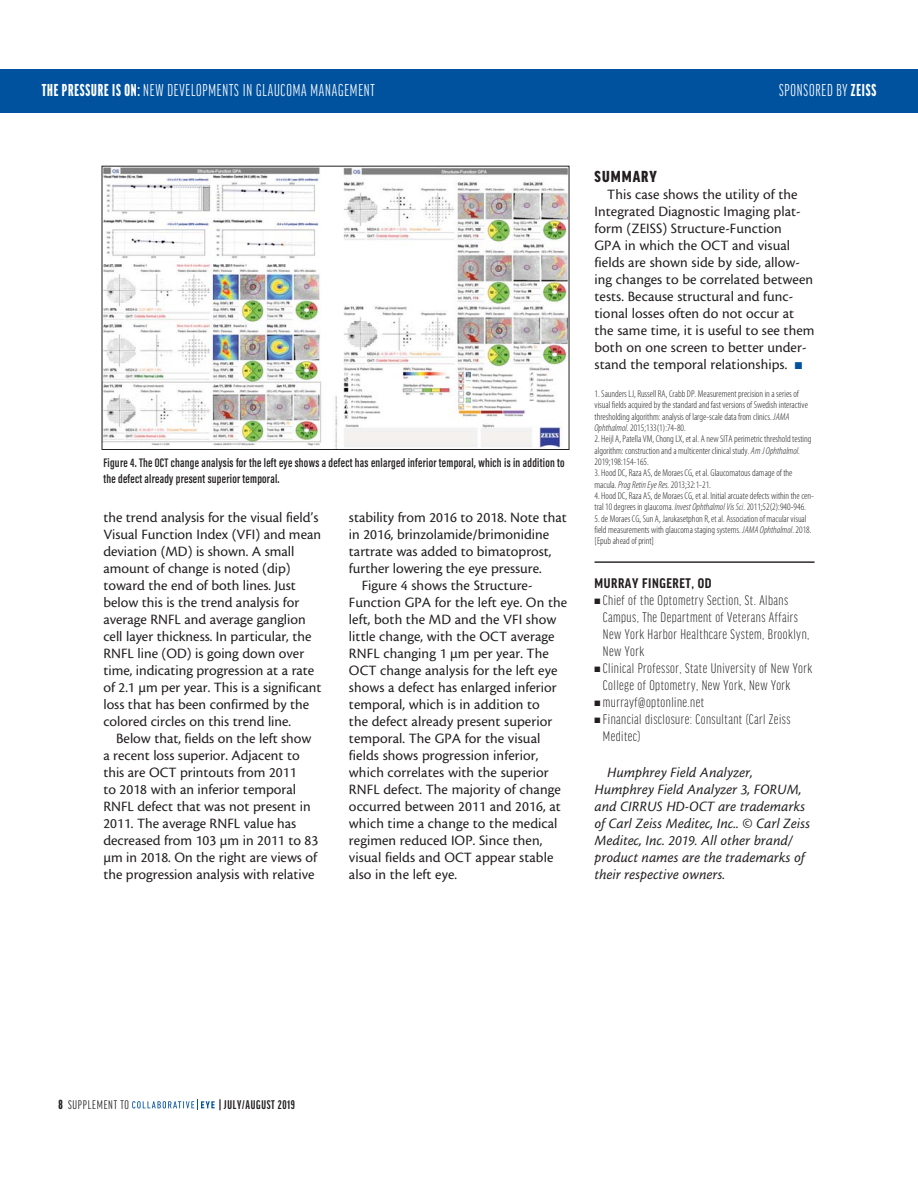
<style>
.page{position:relative;width:918px;height:1188px;background:#fff}
.page>*{position:absolute;margin:0;border:0;box-sizing:border-box;transform-origin:0 0}
.t1{font:18.45px "Good Headline Pro Comp";letter-spacing:.045em;color:#fff}
.t2{font:900 condensed 16.95px "Good Headline Pro";letter-spacing:.06em;color:#231f20}
.t3{font:14.85px/17px "Cronos MM.408.10.";letter-spacing:.005em;color:#231f20}
.t4{font:300 extra-condensed 14.85px/17px "Good Headline Pro";letter-spacing:.03em;color:#231f20}
.t5{font:14.85px/17px "Cronos MM It.408.10.";letter-spacing:.005em;color:#231f20}
.t6{font:700 condensed 14.85px "Good Headline Pro";letter-spacing:.04em;color:#231f20}
.t7{font:700 13.35px "Good Headline Pro Comp";letter-spacing:.05em;color:#231f20;scale:1.11 1}
.t8{font:13.35px "Good Headline Pro Comp";letter-spacing:.05em;color:#231f20;scale:1.11 1}
.t9{font:600 12.75px/15.6px "Acumin Pro Extra Cond";letter-spacing:.02em;color:#231f20}
.t10{font:9.9px/11.4px "Myriad MM.215.300.";color:#231f20}
.s1{font-weight:900}
.s2{font-family:"Myriad MM It.215.300."}
.s3{font-weight:900;font-size:14.1px}
</style>
<div class="page">
<div style="left:0;top:69px;width:918px;height:44px;background:#00529f"></div>
<svg style="left:132px;top:1099px;width:83px;height:11px"></svg>
<hr style="left:595px;top:561px;width:220px;height:2px;background:#231f20">
<img style="left:104px;top:168px;width:463px;height:280px">
<div style="left:102px;top:166px;width:467px;height:284px;border:1px solid #231f20"></div>
<p class="t1" style="left:42px;top:79px;width:335px"><span class="s1">THE PRESSURE IS ON:</span> NEW DEVELOPMENTS IN GLAUCOMA MANAGEMENT</p>
<p class="t1" style="left:779px;top:79px;width:99px">SPONSORED BY <span class="s1">ZEISS</span></p>
<p class="t9" style="left:103px;top:456px;width:463px">Figure 4. The OCT change analysis for the left eye shows a defect has enlarged inferior temporal, which is in addition to the defect already present superior temporal.</p>
<p class="t3" style="left:103px;top:509px;width:220px">the trend analysis for the visual field’s Visual Function Index (VFI) and mean deviation (MD) is shown. A small amount of change is noted (dip) toward the end of both lines. Just below this is the trend analysis for average RNFL and average ganglion cell layer thickness. In particular, the RNFL line (OD) is going down over time, indicating progression at a rate of 2.1 μm per year. This is a significant loss that has been confirmed by the colored circles on this trend line.</p>
<p class="t3" style="left:103px;top:730px;width:216px;text-indent:13px">Below that, fields on the left show a recent loss superior. Adjacent to this are OCT printouts from 2011<br>to 2018 with an inferior temporal RNFL defect that was not present in 2011. The average RNFL value has decreased from 103 μm in 2011 to 83 μm in 2018. On the right are views of the progression analysis with relative</p>
<p class="t3" style="left:349px;top:509px;width:219px">stability from 2016 to 2018. Note that</p>
<p class="t3" style="left:349px;top:526px;width:202px">in 2016, brinzolamide/brimonidine</p>
<p class="t3" style="left:349px;top:543px;width:204px">tartrate was added to bimatoprost,</p>
<p class="t3" style="left:349px;top:560px;width:194px">further lowering the eye pressure.</p>
<p class="t3" style="left:362px;top:577px;width:172px">Figure 4 shows the Structure-</p>
<p class="t3" style="left:349px;top:594px;width:220px">Function GPA for the left eye. On the</p>
<p class="t3" style="left:349px;top:611px;width:209px">left, both the MD and the VFI show</p>
<p class="t3" style="left:349px;top:628px;width:207px">little change, with the OCT average</p>
<p class="t3" style="left:349px;top:645px;width:201px">RNFL changing 1 μm per year. The</p>
<p class="t3" style="left:349px;top:662px;width:210px">OCT change analysis for the left eye</p>
<p class="t3" style="left:349px;top:679px;width:209px">shows a defect has enlarged inferior</p>
<p class="t3" style="left:349px;top:696px;width:192px">temporal, which is in addition to</p>
<p class="t3" style="left:349px;top:713px;width:205px">the defect already present superior</p>
<p class="t3" style="left:349px;top:730px;width:193px">temporal. The GPA for the visual</p>
<p class="t3" style="left:349px;top:747px;width:191px">fields shows progression inferior,</p>
<p class="t3" style="left:349px;top:764px;width:201px">which correlates with the superior</p>
<p class="t3" style="left:349px;top:781px;width:213px">RNFL defect. The majority of change</p>
<p class="t3" style="left:349px;top:798px;width:213px">occurred between 2011 and 2016, at</p>
<p class="t3" style="left:349px;top:815px;width:210px">which time a change to the medical</p>
<p class="t3" style="left:349px;top:832px;width:195px">regimen reduced IOP. Since then,</p>
<p class="t3" style="left:349px;top:849px;width:206px">visual fields and OCT appear stable</p>
<p class="t3" style="left:349px;top:866px;width:110px">also in the left eye.</p>
<p class="t2" style="left:595px;top:166px;width:64px">SUMMARY</p>
<p class="t3" style="left:595px;top:186px;width:222px;text-indent:13px">This case shows the utility of the Integrated Diagnostic Imaging plat&shy;form (ZEISS) Structure-Function<br>GPA in which the OCT and visual fields are shown side by side, allow&shy;ing changes to be correlated between tests. Because structural and func&shy;tional losses often do not occur at the same time, it is useful to see them both on one screen to better under&shy;stand the temporal relationships.</p>
<p class="t10" style="left:595px;top:389px;width:215px">1. Saunders LJ, Russell RA, Crabb DP. Measurement precision in a series of visual fields acquired by the standard and fast versions of Swedish interactive thresholding algorithm: analysis of large-scale data from clinics. <span class="s2">JAMA Ophthalmol</span>. 2015;133(1):74-80.</p>
<p class="t10" style="left:595px;top:434px;width:218px">2. Heijl A, Patella VM, Chong LX, et al. A new SITA perimetric threshold testing algorithm: construction and a multicenter clinical study. <span class="s2">Am J Ophthalmol</span>.<br>2019;198:154-165.</p>
<p class="t10" style="left:595px;top:468px;width:199px">3. Hood DC, Raza AS, de Moraes CG, et al. Glaucomatous damage of the macula. <span class="s2">Prog Retin Eye Res</span>. 2013;32:1-21.</p>
<p class="t10" style="left:595px;top:491px;width:221px">4. Hood DC, Raza AS, de Moraes CG, et al. Initial arcuate defects within the cen&shy;tral 10 degrees in glaucoma. <span class="s2">Invest Ophthalmol Vis Sci</span>. 2011;52(2):940-946.</p>
<p class="t10" style="left:595px;top:513px;width:219px">5. de Moraes CG, Sun A, Jarukasetphon R, et al. Association of macular visual field measurements with glaucoma staging systems. <span class="s2">JAMA Ophthalmol</span>. 2018. [Epub ahead of print]</p>
<p class="t6" style="left:595px;top:575px;width:118px">MURRAY FINGERET, OD</p>
<p class="t4" style="left:603px;top:593px;width:211px">Chief of the Optometry Section, St. Albans Campus, The Department of Veterans Affairs New York Harbor Healthcare System, Brooklyn, New York<br>Clinical Professor, State University of New York College of Optometry, New York, New York murrayf@optonline.net<br>Financial disclosure: Consultant (Carl Zeiss Meditec)</p>
<p class="t5" style="left:595px;top:763px;width:217px;text-indent:13px">Humphrey Field Analyzer, Humphrey Field Analyzer 3, FORUM, and CIRRUS HD-OCT are trademarks of Carl Zeiss Meditec, Inc.. © Carl Zeiss Meditec, Inc. 2019. All other brand/ product names are the trademarks of their respective owners.</p>
<p class="t8" style="left:59px;top:1097px;width:65px"><span class="s3">8</span> SUPPLEMENT TO</p>
<p class="t7" style="left:219px;top:1097px;width:70px">| JULY/AUGUST 2019</p>
</div>
